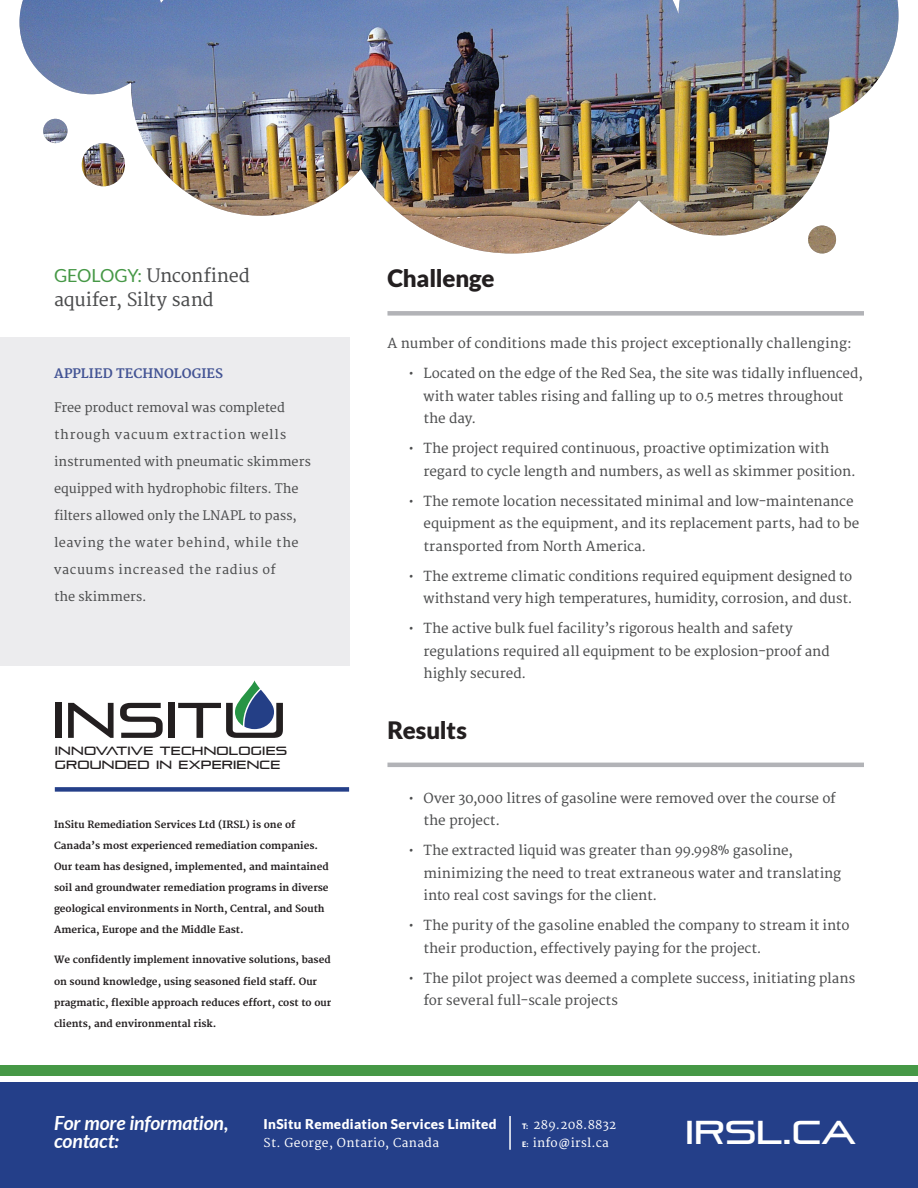
<style>
.page{position:relative;width:918px;height:1188px;background:#fff}
.page>*{position:absolute;margin:0;border:0;box-sizing:border-box;transform-origin:0 0}
.t1{font:33px "Pirulen Rg";color:#fff}
.t2{font:900 24px "Lato";letter-spacing:-.01em;color:#231f20}
.t3{font:italic 700 19.5px/18px "Lato";letter-spacing:-.005em;color:#fff}
.t4{font:18px/24px "Merriweather";letter-spacing:-.01em;color:#4b4c4d}
.t5{font:13.5px/22.5px "Merriweather";letter-spacing:-.005em;color:#4b4c4d}
.t6{font:900 13.5px "Lato";letter-spacing:.025em;color:#fff}
.t7{font:12.75px/27px "Merriweather";letter-spacing:.01em;color:#4b4c4d}
.t8{font:700 12.75px "Merriweather";letter-spacing:.005em;color:#425394}
.t9{font:12px/18px "Merriweather";letter-spacing:.035em;color:#fff}
.t10{font:11.85px/14.2px "Pirulen Rg";letter-spacing:.02em;color:#231f20}
.t11{font:700 9.75px/21px "Merriweather";color:#231f20}
.s1{font-family:"Lato";color:#469846}
.s2{font-family:"Lato";font-weight:900;font-size:7.5px}
</style>
<div class="page">
<div style="left:387px;top:311px;width:477px;height:5px;background:#b2b3b7"></div>
<hr style="left:387px;top:763px;width:477px;height:4px;background:#b2b3b7">
<img style="left:20px;top:0;width:878px;height:254px">
<div style="left:0;top:1082px;width:918px;height:106px;background:#243f89"></div>
<div style="left:0;top:1065px;width:918px;height:11px;background:#469846"></div>
<hr style="left:509px;top:1116px;width:2px;height:34px;background:#fff">
<div style="left:0;top:337px;width:349px;height:328px;background:#ececee"></div>
<div style="left:55px;top:787px;width:294px;height:5px;background:#243f89"></div>
<div style="left:55px;top:703px;width:6px;height:35px;background:#231f20"></div>
<svg style="left:68px;top:703px;width:46px;height:35px"></svg>
<svg style="left:120px;top:703px;width:43px;height:35px"></svg>
<div style="left:168px;top:703px;width:7px;height:35px;background:#231f20"></div>
<svg style="left:178px;top:680px;width:105px;height:58px"></svg>
<p class="t4" style="left:54px;top:265px;width:198px"><span class="s1">GEOLOGY:</span> Unconfined aquifer, Silty sand</p>
<p class="t8" style="left:54px;top:366px;width:171px">APPLIED TECHNOLOGIES</p>
<p class="t7" style="left:54px;top:395px;width:258px">Free product removal was completed through vacuum extraction wells instrumented with pneumatic skimmers equipped with hydrophobic filters. The filters allowed only the LNAPL to pass, leaving the water behind, while the vacuums increased the radius of<br>the skimmers.</p>
<p class="t10" style="left:55px;top:744px;width:234px">INNOVATIVE TECHNOLOGIES<br>GROUNDED IN EXPERIENCE</p>
<p class="t11" style="left:54px;top:814px;width:276px">InSitu Remediation Services Ltd (IRSL) is one of Canada’s most experienced remediation companies.<br>Our team has designed, implemented, and maintained soil and groundwater remediation programs in diverse geological environments in North, Central, and South America, Europe and the Middle East.</p>
<p class="t11" style="left:54px;top:949px;width:278px">We confidently implement innovative solutions, based</p>
<p class="t11" style="left:54px;top:972px;width:279px">on sound knowledge, using seasoned field staff. Our pragmatic, flexible approach reduces effort, cost to our clients, and environmental risk.</p>
<p class="t2" style="left:387px;top:264px;width:109px">Challenge</p>
<p class="t5" style="left:387px;top:333px;width:466px">A number of conditions made this project exceptionally challenging:</p>
<p class="t5" style="left:423px;top:363px;width:441px;text-indent:-15px">• Located on the edge of the Red Sea, the site was tidally influenced, with water tables rising and falling up to 0.5 metres throughout the day.</p>
<p class="t5" style="left:423px;top:438px;width:434px;text-indent:-15px">• The project required continuous, proactive optimization with regard to cycle length and numbers, as well as skimmer position.</p>
<p class="t5" style="left:423px;top:490px;width:437px;text-indent:-15px">• The remote location necessitated minimal and low-maintenance equipment as the equipment, and its replacement parts, had to be transported from North America.</p>
<p class="t5" style="left:408px;top:565px;width:445px;text-align:right">• The extreme climatic conditions required equipment designed to withstand very high temperatures, humidity, corrosion, and dust.</p>
<p class="t5" style="left:423px;top:618px;width:408px;text-indent:-15px">• The active bulk fuel facility’s rigorous health and safety regulations required all equipment to be explosion-proof and highly secured.</p>
<p class="t2" style="left:387px;top:716px;width:81px">Results</p>
<p class="t5" style="left:423px;top:787px;width:414px;text-indent:-15px">• Over 30,000 litres of gasoline were removed over the course of the project.</p>
<p class="t5" style="left:423px;top:840px;width:419px;text-indent:-15px">• The extracted liquid was greater than 99.998% gasoline, minimizing the need to treat extraneous water and translating into real cost savings for the client.</p>
<p class="t5" style="left:423px;top:915px;width:428px;text-indent:-15px">• The purity of the gasoline enabled the company to stream it into their production, effectively paying for the project.</p>
<p class="t5" style="left:423px;top:967px;width:434px;text-indent:-15px">• The pilot project was deemed a complete success, initiating plans for several full-scale projects</p>
<p class="t3" style="left:54px;top:1114px;width:176px">For more information, contact:</p>
<p class="t6" style="left:264px;top:1116px;width:235px">InSitu Remediation Services Limited</p>
<p class="t9" style="left:264px;top:1134px;width:177px">St. George, Ontario, Canada</p>
<p class="t9" style="left:522px;top:1116px;width:96px"><span class="s2">T:</span> 289.208.8832<br><span class="s2">E:</span> info@irsl.ca</p>
<p class="t1" style="left:685px;top:1112px;width:172px">IRSL.CƑ</p>
</div>
